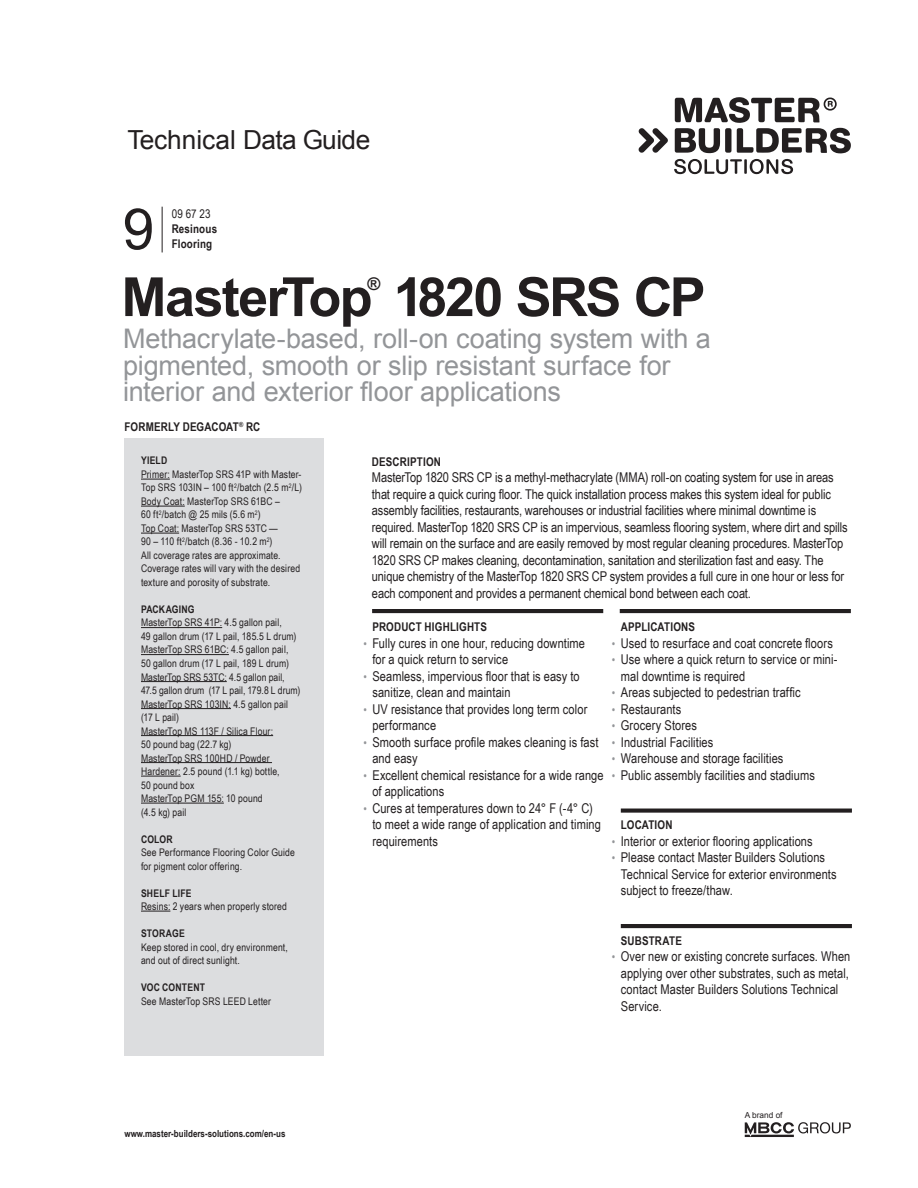
<style>
.page{position:relative;width:918px;height:1188px;background:#fff}
.page>*{position:absolute;margin:0;border:0;box-sizing:border-box;transform-origin:0 0}
.t1{font:57px "Arial";color:#231f20}
.t2{font:700 54px "Arial";letter-spacing:-.04em;color:#231f20}
.t3{font:27px/26.2px "Arial";letter-spacing:-.005em;color:#939598}
.t4{font:26.25px "Arial";letter-spacing:-.015em;color:#231f20}
.t5{font:700 17.55px "Arial";color:#231f20}
.t6{font:13.5px/16.5px "Arial Narrow";letter-spacing:.005em;color:#231f20}
.t7{font:700 12px/15px "Arial Narrow";letter-spacing:.015em;color:#231f20}
.t8{font:12px "Arial Narrow";color:#231f20}
.t9{font:10.5px/13.5px "Arial Narrow";letter-spacing:.015em;color:#231f20}
.t10{font:700 10.5px "Arial Narrow";letter-spacing:.015em;color:#231f20}
.t11{font:700 9.75px "Arial Narrow";color:#231f20}
.t12{font:8.25px "Arial";color:#231f20}
.s1{font-size:12px;color:#939598}
</style>
<div class="page">
<svg style="left:674px;top:159px;width:119px;height:15px"></svg>
<svg style="left:639px;top:128px;width:29px;height:25px"></svg>
<svg style="left:675px;top:97px;width:176px;height:56px"></svg>
<svg style="left:745px;top:1122px;width:106px;height:15px"></svg>
<hr style="left:162px;top:207px;width:1px;height:45px;background:#231f20">
<div style="left:125px;top:439px;width:199px;height:617px;background:#dcdddf"></div>
<hr style="left:372px;top:609px;width:231px;height:4px;background:#231f20">
<hr style="left:620px;top:609px;width:231px;height:4px;background:#231f20">
<svg style="left:621px;top:809px;width:231px;height:4px"></svg>
<hr style="left:621px;top:924px;width:231px;height:4px;background:#231f20">
<svg style="left:141px;top:479px;width:29px;height:1px"></svg>
<hr style="left:141px;top:506px;width:44px;height:1px;background:#231f20">
<hr style="left:141px;top:533px;width:38px;height:1px;background:#231f20">
<hr style="left:141px;top:627px;width:81px;height:1px;background:#231f20">
<hr style="left:141px;top:654px;width:88px;height:1px;background:#231f20">
<hr style="left:141px;top:681px;width:86px;height:1px;background:#231f20">
<hr style="left:141px;top:708px;width:90px;height:1px;background:#231f20">
<hr style="left:141px;top:735px;width:132px;height:1px;background:#231f20">
<hr style="left:141px;top:762px;width:131px;height:1px;background:#231f20">
<hr style="left:141px;top:776px;width:40px;height:1px;background:#231f20">
<hr style="left:141px;top:803px;width:83px;height:1px;background:#231f20">
<svg style="left:141px;top:911px;width:29px;height:1px"></svg>
<h3 class="t4" style="left:128px;top:122px;width:244px">Technical Data Guide</h3>
<h1 class="t1" style="left:123px;top:192px;width:33px">9</h1>
<p class="t8" style="left:172px;top:205px;width:40px">09 67 23</p>
<p class="t7" style="left:172px;top:221px;width:47px">Resinous<br>Flooring</p>
<h2 class="t2" style="left:122px;top:261px;width:586px">MasterTop 1820 SRS CP</h2>
<p class="t5" style="left:367px;top:272px;width:14px">®</p>
<h3 class="t3" style="left:123px;top:326px;width:590px">Methacrylate-based, roll-on coating system with a pigmented, smooth or slip resistant surface for interior and exterior floor applications</h3>
<p class="t7" style="left:125px;top:419px;width:137px">FORMERLY DEGACOAT<sup>®</sup> RC</p>
<p class="t7" style="left:372px;top:454px;width:71px">DESCRIPTION</p>
<p class="t6" style="left:372px;top:469px;width:477px">MasterTop 1820 SRS CP is a methyl-methacrylate (MMA) roll-on coating system for use in areas that require a quick curing floor. The quick installation process makes this system ideal for public assembly facilities, restaurants, warehouses or industrial facilities where minimal downtime is required. MasterTop 1820 SRS CP is an impervious, seamless flooring system, where dirt and spills will remain on the surface and are easily removed by most regular cleaning procedures. MasterTop 1820 SRS CP makes cleaning, decontamination, sanitation and sterilization fast and easy. The unique chemistry of the MasterTop 1820 SRS CP system provides a full cure in one hour or less for each component and provides a permanent chemical bond between each coat.</p>
<p class="t7" style="left:372px;top:619px;width:116px">PRODUCT HIGHLIGHTS</p>
<p class="t6" style="left:372px;top:634px;width:214px;text-indent:-9px"><span class="s1">•</span> Fully cures in one hour, reducing downtime for a quick return to service</p>
<p class="t6" style="left:372px;top:667px;width:209px;text-indent:-9px"><span class="s1">•</span> Seamless, impervious floor that is easy to sanitize, clean and maintain</p>
<p class="t6" style="left:372px;top:700px;width:217px;text-indent:-9px"><span class="s1">•</span> UV resistance that provides long term color performance</p>
<p class="t6" style="left:372px;top:733px;width:228px;text-indent:-9px"><span class="s1">•</span> Smooth surface profile makes cleaning is fast and easy</p>
<p class="t6" style="left:372px;top:766px;width:233px;text-indent:-9px"><span class="s1">•</span> Excellent chemical resistance for a wide range of applications</p>
<p class="t6" style="left:372px;top:799px;width:230px;text-indent:-9px"><span class="s1">•</span> Cures at temperatures down to 24° F (-4° C) to meet a wide range of application and timing requirements</p>
<p class="t10" style="left:141px;top:455px;width:28px">YIELD</p>
<p class="t9" style="left:141px;top:467px;width:163px">Primer: MasterTop SRS 41P with Master-Top SRS 103IN – 100 ft<sup>2</sup>/batch (2.5 m<sup>2</sup>/L)<br>Body Coat: MasterTop SRS 61BC –<br>60 ft<sup>2</sup>/batch @ 25 mils (5.6 m<sup>2</sup>)<br>Top Coat: MasterTop SRS 53TC —<br>90 – 110 ft<sup>2</sup>/batch (8.36 - 10.2 m<sup>2</sup>)<br>All coverage rates are approximate.<br>Coverage rates will vary with the desired texture and porosity of substrate.</p>
<p class="t10" style="left:141px;top:603px;width:55px">PACKAGING</p>
<p class="t9" style="left:141px;top:616px;width:161px">MasterTop SRS 41P: 4.5 gallon pail,<br>49 gallon drum (17 L pail, 185.5 L drum)<br>MasterTop SRS 61BC: 4.5 gallon pail,<br>50 gallon drum (17 L pail, 189 L drum)<br>MasterTop SRS 53TC: 4.5 gallon pail,<br>47.5 gallon drum (17 L pail, 179.8 L drum)<br>MasterTop SRS 103IN: 4.5 gallon pail (17 L pail)<br>MasterTop MS 113F / Silica Flour:<br>50 pound bag (22.7 kg)<br>MasterTop SRS 100HD / Powder<br>Hardener: 2.5 pound (1.1 kg) bottle,<br>50 pound box<br>MasterTop PGM 155: 10 pound<br>(4.5 kg) pail</p>
<p class="t10" style="left:141px;top:833px;width:33px">COLOR</p>
<p class="t9" style="left:141px;top:845px;width:156px">See Performance Flooring Color Guide for pigment color offering.</p>
<p class="t10" style="left:141px;top:887px;width:52px">SHELF LIFE</p>
<p class="t9" style="left:141px;top:899px;width:148px">Resins: 2 years when properly stored</p>
<p class="t10" style="left:141px;top:927px;width:45px">STORAGE</p>
<p class="t9" style="left:141px;top:940px;width:148px">Keep stored in cool, dry environment, and out of direct sunlight.</p>
<p class="t10" style="left:141px;top:981px;width:65px">VOC CONTENT</p>
<p class="t9" style="left:141px;top:994px;width:132px">See MasterTop SRS LEED Letter</p>
<p class="t7" style="left:621px;top:619px;width:76px">APPLICATIONS</p>
<p class="t6" style="left:612px;top:634px;width:223px"><span class="s1">•</span> Used to resurface and coat concrete floors</p>
<p class="t6" style="left:621px;top:651px;width:218px;text-indent:-9px"><span class="s1">•</span> Use where a quick return to service or mini&shy;mal downtime is required</p>
<p class="t6" style="left:612px;top:684px;width:190px"><span class="s1">•</span> Areas subjected to pedestrian traffic</p>
<p class="t6" style="left:612px;top:700px;width:71px"><span class="s1">•</span> Restaurants</p>
<p class="t6" style="left:612px;top:717px;width:87px"><span class="s1">•</span> Grocery Stores</p>
<p class="t6" style="left:612px;top:733px;width:103px"><span class="s1">•</span> Industrial Facilities</p>
<p class="t6" style="left:612px;top:750px;width:173px"><span class="s1">•</span> Warehouse and storage facilities</p>
<p class="t6" style="left:612px;top:766px;width:205px"><span class="s1">•</span> Public assembly facilities and stadiums</p>
<p class="t7" style="left:621px;top:817px;width:53px">LOCATION</p>
<p class="t6" style="left:612px;top:832px;width:202px"><span class="s1">•</span> Interior or exterior flooring applications</p>
<p class="t6" style="left:621px;top:849px;width:217px;text-indent:-9px"><span class="s1">•</span> Please contact Master Builders Solutions<br>Technical Service for exterior environments subject to freeze/thaw.</p>
<p class="t7" style="left:621px;top:933px;width:63px">SUBSTRATE</p>
<p class="t6" style="left:621px;top:948px;width:231px;text-indent:-9px"><span class="s1">•</span> Over new or existing concrete surfaces. When applying over other substrates, such as metal, contact Master Builders Solutions Technical Service.</p>
<p class="t11" style="left:125px;top:1128px;width:162px">www.master-builders-solutions.com/en-us</p>
<p class="t12" style="left:745px;top:1110px;width:39px">A brand of</p>
</div>
